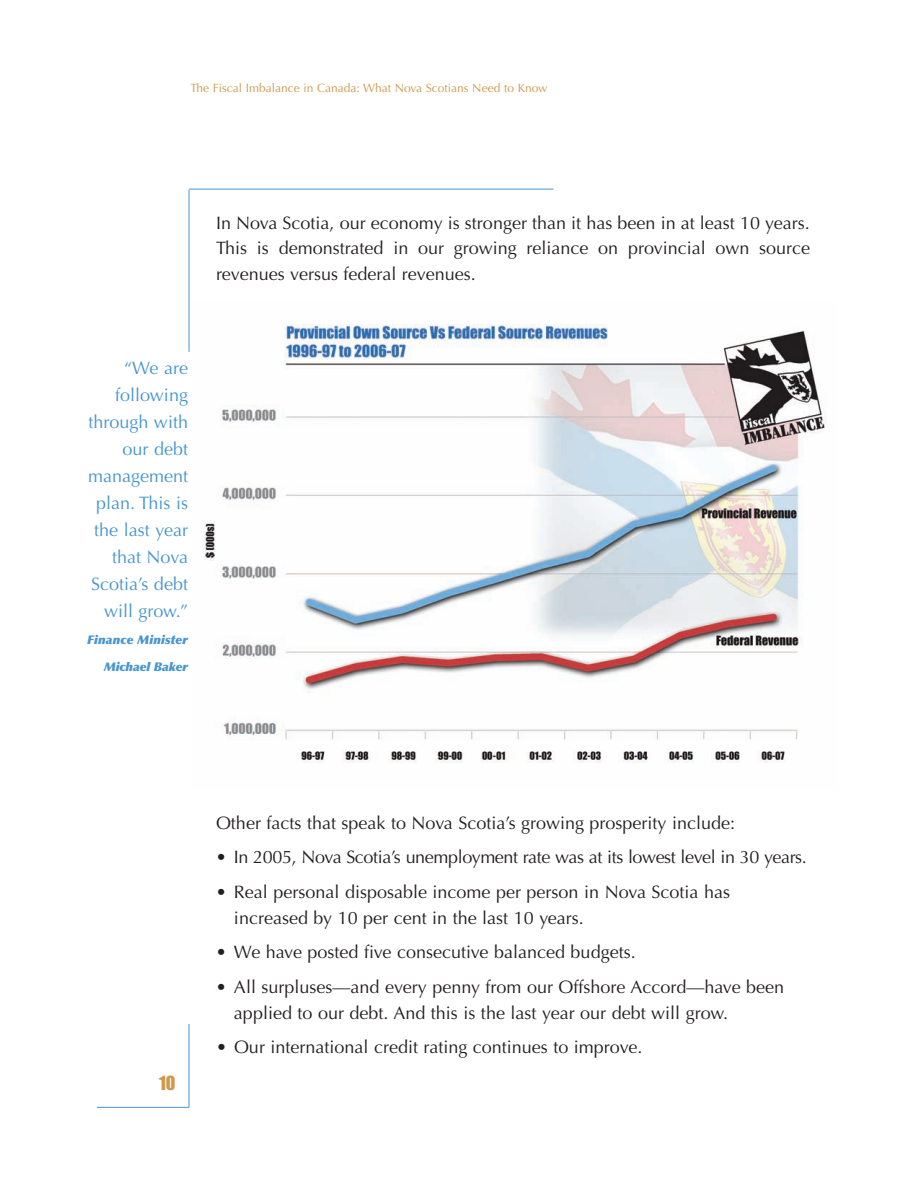
<style>
.page{position:relative;width:918px;height:1188px;background:#fff}
.page>*{position:absolute;margin:0;border:0;box-sizing:border-box;transform-origin:0 0}
.t1{font:18px/25.7px "Optima";color:#231f20}
.t2{font:18px/27px "Optima";color:#4796d0;text-align:right}
.t3{font:18px "Optima";letter-spacing:-.02em;color:#231f20}
.t4{font:18px "Impact";color:#cf984c}
.t5{font:12px "Optima";color:#cf984c}
.t6{font:italic 900 12px "Optima";color:#4796d0}
.t7{font:italic 900 12px "Optima";letter-spacing:-.02em;color:#4796d0}
</style>
<div class="page">
<hr style="left:189px;top:189px;width:365px;height:1px;background:#4796d0">
<hr style="left:189px;top:190px;width:1px;height:162px;background:#4796d0">
<hr style="left:97px;top:1107px;width:92px;height:1px;background:#4796d0">
<hr style="left:189px;top:1024px;width:1px;height:83px;background:#4796d0">
<img style="left:203px;top:324px;width:623px;height:439px">
<p class="t5" style="left:190px;top:81px;width:359px">The Fiscal Imbalance in Canada: What Nova Scotians Need to Know</p>
<p class="t1" style="left:216px;top:210px;width:596px;text-align:justify">In Nova Scotia, our economy is stronger than it has been in at least 10 years.<br>This is demonstrated in our growing reliance on provincial own source revenues versus federal revenues.</p>
<p class="t2" style="left:88px;top:354px;width:102px">“We are following through with our debt management plan. This is the last year that Nova<br>Scotia’s debt will grow.”</p>
<p class="t6" style="left:87px;top:635px;width:102px">Finance Minister</p>
<p class="t7" style="left:104px;top:662px;width:85px">Michael Baker</p>
<p class="t4" style="left:159px;top:1073px;width:18px">10</p>
<p class="t1" style="left:216px;top:810px;width:521px">Other facts that speak to Nova Scotia’s growing prosperity include:</p>
<p class="t3" style="left:216px;top:847px;width:592px">• In 2005, Nova Scotia’s unemployment rate was at its lowest level in 30 years.</p>
<p class="t1" style="left:234px;top:879px;width:498px;text-indent:-18px">• Real personal disposable income per person in Nova Scotia has increased by 10 per cent in the last 10 years.</p>
<p class="t1" style="left:216px;top:940px;width:421px">• We have posted five consecutive balanced budgets.</p>
<p class="t1" style="left:234px;top:974px;width:552px;text-indent:-18px">• All surpluses—and every penny from our Offshore Accord—have been applied to our debt. And this is the last year our debt will grow.</p>
<p class="t1" style="left:216px;top:1035px;width:428px">• Our international credit rating continues to improve.</p>
</div>
